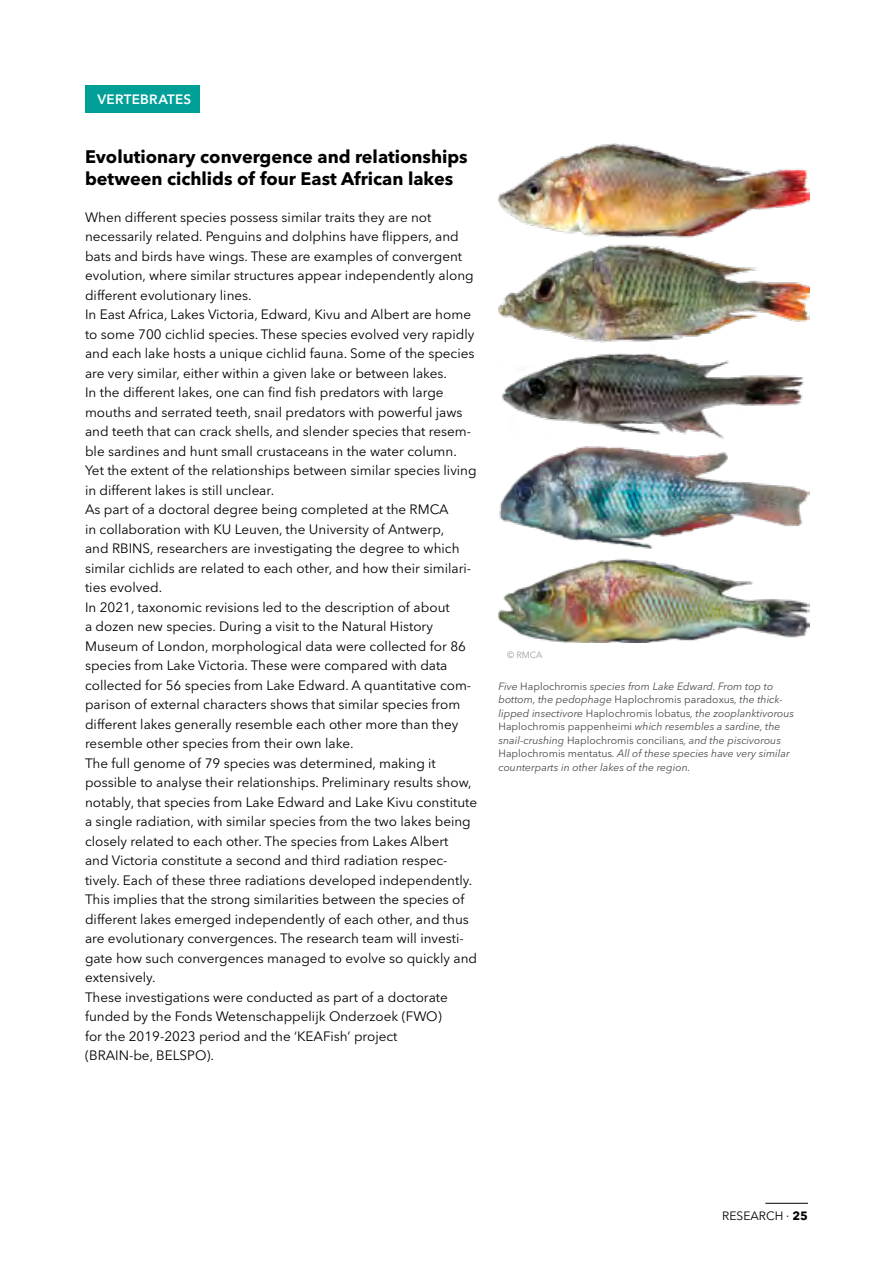
<style>
.page{position:relative;width:893px;height:1263px;background:#fff}
.page>*{position:absolute;margin:0;border:0;box-sizing:border-box;transform-origin:0 0}
.titel_04{font:700 18px/21.6px "Avenir Next LT Pro";color:#000}
.body{font:13.5px/19.5px "Avenir Next LT Pro";color:#000}
.TAG{font:600 13.5px "Avenir Next LT Pro";letter-spacing:.015em;color:#fff}
.t1{font:12px "Avenir Next LT Pro";color:#000}
.legende_photo{font:italic 10.5px/13.5px "Avenir Next LT Pro";color:#4a4a49}
.t2{font:9px "Avenir Next LT Pro";color:#9d9d9c}
.s1{font-style:normal}
.s2{font-weight:700}
</style>
<div class="page">
<hr style="left:765px;top:1203px;width:43px;height:1px;background:#000">
<div style="left:86px;top:85px;width:114px;height:27px;background:#009f98"></div>
<img style="left:498px;top:144px;width:311px;height:499px">
<p class="TAG" style="left:98px;top:91px;width:95px">VERTEBRATES</p>
<p class="titel_04" style="left:85px;top:146px;width:384px">Evolutionary convergence and relationships between cichlids of four East African lakes</p>
<p class="body" style="left:85px;top:207px;width:390px">When different species possess similar traits they are not necessarily related. Penguins and dolphins have flippers, and bats and birds have wings. These are examples of convergent evolution, where similar structures appear independently along different evolutionary lines.</p>
<p class="body" style="left:85px;top:305px;width:393px">In East Africa, Lakes Victoria, Edward, Kivu and Albert are home to some 700 cichlid species. These species evolved very rapidly and each lake hosts a unique cichlid fauna. Some of the species are very similar, either within a given lake or between lakes.<br>In the different lakes, one can find fish predators with large mouths and serrated teeth, snail predators with powerful jaws and teeth that can crack shells, and slender species that resem&shy;ble sardines and hunt small crustaceans in the water column.<br>Yet the extent of the relationships between similar species living in different lakes is still unclear.</p>
<p class="body" style="left:85px;top:500px;width:388px">As part of a doctoral degree being completed at the RMCA<br>in collaboration with KU Leuven, the University of Antwerp, and RBINS, researchers are investigating the degree to which similar cichlids are related to each other, and how their similari&shy;ties evolved.</p>
<p class="body" style="left:85px;top:597px;width:388px">In 2021, taxonomic revisions led to the description of about<br>a dozen new species. During a visit to the Natural History Museum of London, morphological data were collected for 86 species from Lake Victoria. These were compared with data collected for 56 species from Lake Edward. A quantitative com&shy;parison of external characters shows that similar species from different lakes generally resemble each other more than they resemble other species from their own lake.</p>
<p class="body" style="left:85px;top:753px;width:394px">The full genome of 79 species was determined, making it possible to analyse their relationships. Preliminary results show, notably, that species from Lake Edward and Lake Kivu constitute a single radiation, with similar species from the two lakes being closely related to each other. The species from Lakes Albert<br>and Victoria constitute a second and third radiation respec&shy;tively. Each of these three radiations developed independently.<br>This implies that the strong similarities between the species of different lakes emerged independently of each other, and thus are evolutionary convergences. The research team will investi&shy;gate how such convergences managed to evolve so quickly and extensively.</p>
<p class="body" style="left:85px;top:987px;width:364px">These investigations were conducted as part of a doctorate funded by the Fonds Wetenschappelijk Onderzoek (FWO) for the 2019-2023 period and the ‘KEAFish’ project (BRAIN-be, BELSPO).</p>
<p class="t2" style="left:507px;top:649px;width:37px">© RMCA</p>
<p class="legende_photo" style="left:498px;top:679px;width:297px">Five <span class="s1">Haplochromis</span> species from Lake Edward. From top to bottom, the pedophage <span class="s1">Haplochromis paradoxus</span>, the thick&shy;lipped insectivore <span class="s1">Haplochromis lobatus</span>, the zooplanktivorous <span class="s1">Haplochromis pappenheimi</span> which resembles a sardine, the snail-crushing <span class="s1">Haplochromis concilians</span>, and the piscivorous <span class="s1">Haplochromis mentatus</span>. All of these species have very similar counterparts in other lakes of the region.</p>
<p class="t1" style="left:722px;top:1209px;width:87px">RESEARCH · <span class="s2">25</span></p>
</div>
